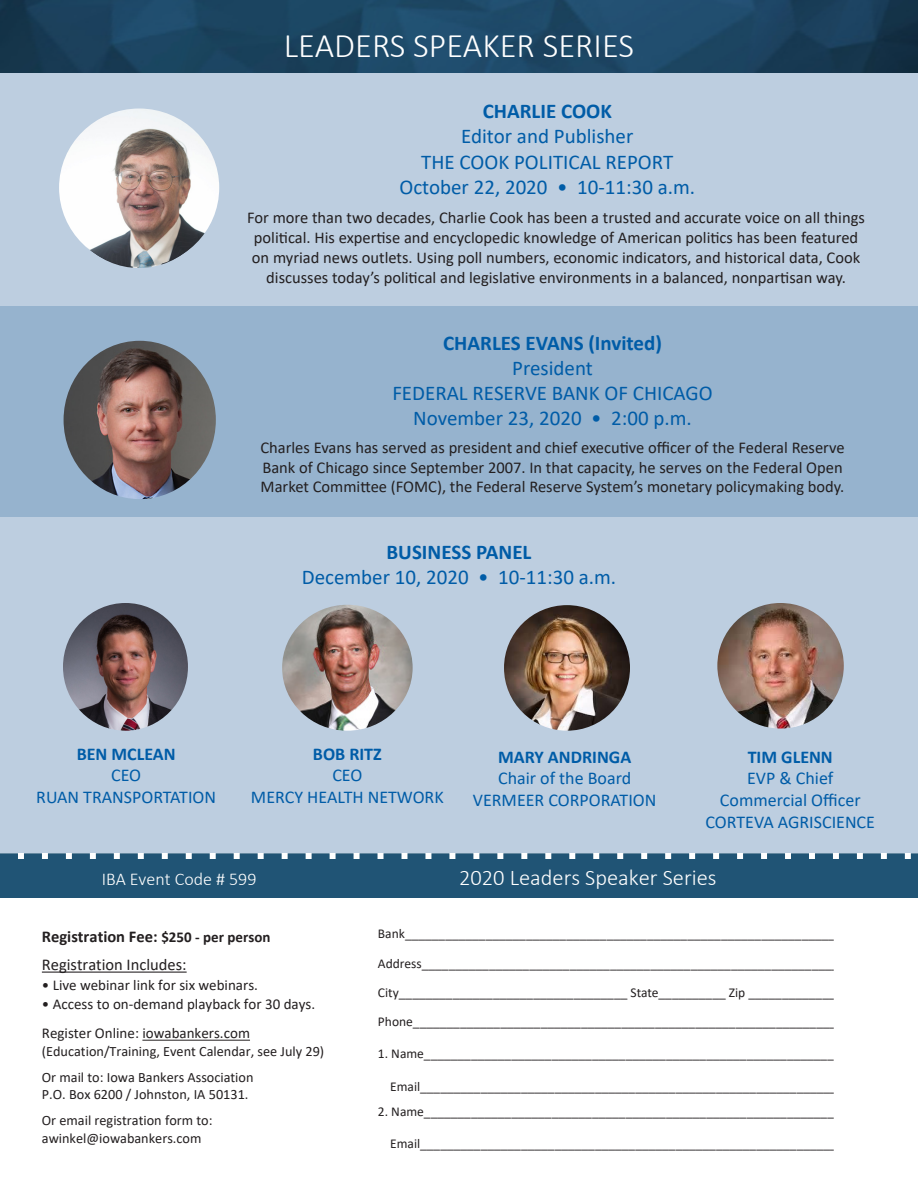
<style>
.page{position:relative;width:918px;height:1188px;background:#fff}
.page>*{position:absolute;margin:0;border:0;box-sizing:border-box;transform-origin:0 0}
.t1{font:300 34.5px "Calibri";color:#fff}
.t2{font:300 22.5px "Calibri";color:#fff}
.t3{font:21px "Calibri";color:#005ca7}
.t4{font:700 21px "Calibri";color:#005ca7}
.t5{font:18px "Calibri";color:#005ca7}
.t6{font:700 18px "Calibri";color:#005ca7}
.t7{font:300 18px "Calibri";color:#fff}
.t8{font:16.5px/19.8px "Calibri";color:#231f20;text-align:center}
.t9{font:700 16.5px "Calibri";color:#231f20}
.t10{font:15px "Calibri";color:#231f20}
.t11{font:14.25px "Calibri";color:#231f20}
.t12{font:13.5px "Calibri";color:#231f20}
.s1{font-size:15px}
</style>
<div class="page">
<img style="left:0;top:0;width:918px;height:74px">
<div style="left:0;top:859px;width:918px;height:39px;background:#205475"></div>
<svg style="left:0;top:853px;width:918px;height:6px"></svg>
<hr style="left:42px;top:972px;width:145px;height:1px;background:#231f20">
<hr style="left:142px;top:1040px;width:108px;height:1px;background:#231f20">
<div style="left:0;top:306px;width:918px;height:228px;background:#96b3ce"></div>
<div style="left:0;top:74px;width:918px;height:232px;background:#bdcee0"></div>
<div style="left:0;top:517px;width:918px;height:336px;background:#bdcee0"></div>
<img style="left:64px;top:341px;width:152px;height:158px">
<img style="left:63px;top:603px;width:125px;height:128px">
<img style="left:504px;top:605px;width:126px;height:126px;border-radius:63px">
<img style="left:717px;top:603px;width:127px;height:126px;border-radius:63px">
<img style="left:59px;top:109px;width:160px;height:158px">
<img style="left:282px;top:605px;width:131px;height:126px">
<p class="t1" style="left:284px;top:25px;width:352px">LEADERS SPEAKER SERIES</p>
<p class="t4" style="left:483px;top:96px;width:131px">CHARLIE COOK</p>
<p class="t3" style="left:461px;top:122px;width:174px">Editor and Publisher</p>
<p class="t3" style="left:421px;top:147px;width:253px">THE COOK POLITICAL REPORT</p>
<p class="t3" style="left:399px;top:172px;width:297px">October 22, 2020 • 10-11:30 a.m.</p>
<p class="t8" style="left:247px;top:208px;width:619px">For more than two decades, Charlie Cook has been a trusted and accurate voice on all things political. His expertise and encyclopedic knowledge of American politics has been featured on myriad news outlets. Using poll numbers, economic indicators, and historical data, Cook discusses today’s political and legislative environments in a balanced, nonpartisan way.</p>
<p class="t4" style="left:443px;top:328px;width:220px">CHARLES EVANS (Invited)</p>
<p class="t3" style="left:512px;top:353px;width:82px">President</p>
<p class="t3" style="left:392px;top:379px;width:322px">FEDERAL RESERVE BANK OF CHICAGO</p>
<p class="t3" style="left:413px;top:404px;width:280px">November 23, 2020 • 2:00 p.m.</p>
<p class="t8" style="left:260px;top:437px;width:586px;text-align:left">Charles Evans has served as president and chief executive officer of the Federal Reserve<br>Bank of Chicago since September 2007. In that capacity, he serves on the Federal Open</p>
<p class="t8" style="left:261px;top:477px;width:585px">Market Committee (FOMC), the Federal Reserve System’s monetary policymaking body.</p>
<p class="t4" style="left:387px;top:537px;width:146px">BUSINESS PANEL</p>
<p class="t3" style="left:302px;top:562px;width:316px">December 10, 2020 • 10-11:30 a.m.</p>
<p class="t6" style="left:77px;top:741px;width:100px">BEN MCLEAN</p>
<p class="t5" style="left:111px;top:763px;width:32px">CEO</p>
<p class="t5" style="left:36px;top:785px;width:181px">RUAN TRANSPORTATION</p>
<p class="t6" style="left:313px;top:741px;width:70px">BOB RITZ</p>
<p class="t5" style="left:332px;top:763px;width:32px">CEO</p>
<p class="t5" style="left:251px;top:785px;width:194px">MERCY HEALTH NETWORK</p>
<p class="t6" style="left:498px;top:744px;width:135px">MARY ANDRINGA</p>
<p class="t5" style="left:498px;top:766px;width:135px">Chair of the Board</p>
<p class="t5" style="left:473px;top:788px;width:185px">VERMEER CORPORATION</p>
<p class="t6" style="left:748px;top:744px;width:87px">TIM GLENN</p>
<p class="t5" style="left:747px;top:766px;width:88px">EVP &amp; Chief</p>
<p class="t5" style="left:720px;top:788px;width:142px">Commercial Officer</p>
<p class="t5" style="left:706px;top:809px;width:171px">CORTEVA AGRISCIENCE</p>
<p class="t7" style="left:102px;top:868px;width:156px">IBA Event Code # 599</p>
<p class="t2" style="left:459px;top:863px;width:259px">2020 Leaders Speaker Series</p>
<p class="t9" style="left:42px;top:925px;width:230px">Registration Fee: <span class="s1">$250 - per person</span></p>
<p class="t8" style="left:42px;top:954px;width:146px">Registration Includes:</p>
<p class="t10" style="left:42px;top:974px;width:218px">• Live webinar link for six webinars.</p>
<p class="t10" style="left:42px;top:994px;width:275px">• Access to on-demand playback for 30 days.</p>
<p class="t10" style="left:42px;top:1023px;width:210px">Register Online: iowabankers.com</p>
<p class="t11" style="left:42px;top:1041px;width:284px">(Education/Training, Event Calendar, see July 29)</p>
<p class="t11" style="left:42px;top:1067px;width:213px">Or mail to: Iowa Bankers Association</p>
<p class="t11" style="left:42px;top:1085px;width:208px">P.O. Box 6200 / Johnston, IA 50131.</p>
<p class="t11" style="left:42px;top:1111px;width:172px">Or email registration form to:</p>
<p class="t11" style="left:42px;top:1128px;width:161px">awinkel@iowabankers.com</p>
<p class="t12" style="left:378px;top:925px;width:466px">Bank_________________________________________________________________</p>
<p class="t12" style="left:378px;top:954px;width:462px">Address______________________________________________________________</p>
<p class="t12" style="left:378px;top:983px;width:466px">City__________________________________ State__________ Zip ______________</p>
<p class="t12" style="left:378px;top:1012px;width:460px">Phone_______________________________________________________________</p>
<p class="t12" style="left:378px;top:1045px;width:458px">1. Name_____________________________________________________________</p>
<p class="t12" style="left:390px;top:1077px;width:448px">Email______________________________________________________________</p>
<p class="t12" style="left:378px;top:1102px;width:464px">2. Name______________________________________________________________</p>
<p class="t12" style="left:390px;top:1135px;width:448px">Email______________________________________________________________</p>
</div>
